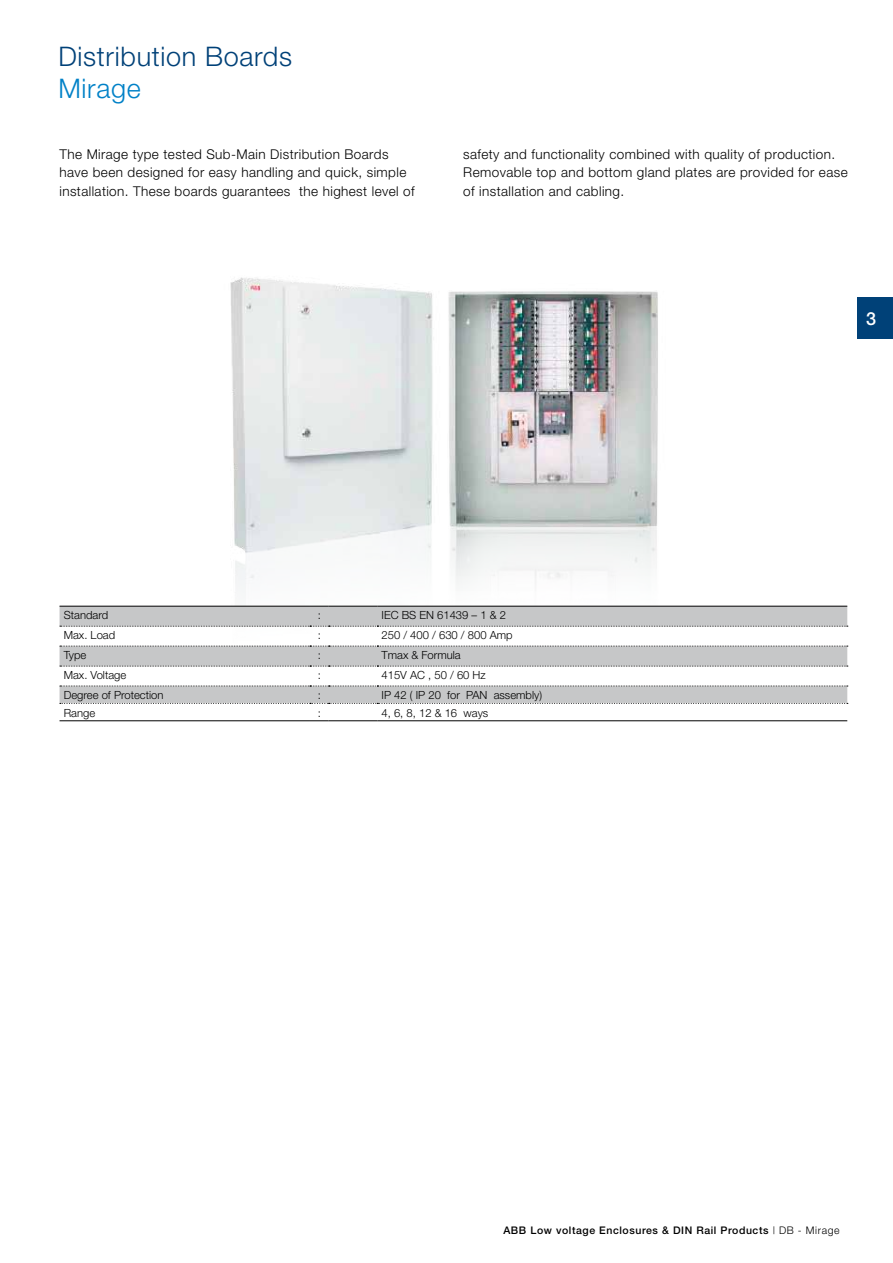
<style>
.page{position:relative;width:893px;height:1263px;background:#fff}
.page>*{position:absolute;margin:0;border:0;box-sizing:border-box;transform-origin:0 0}
.t1{font:300 27px "Helvetica Neue";letter-spacing:.025em;color:#004178}
.t2{font:300 27px "Helvetica Neue";letter-spacing:.025em;color:#0081c7}
.t3{font:500 18px "Helvetica Neue";color:#fff}
.t4{font:300 13.5px/18.8px "Helvetica Neue";letter-spacing:.03em;color:#000}
.t5{font:300 11.25px "Helvetica Neue";color:#000}
.t6{font:500 10.5px "Helvetica Neue";letter-spacing:.055em;color:#000}
.s1{font-weight:300}
</style>
<div class="page">
<div style="left:857px;top:297px;width:36px;height:41px;background:#004178"></div>
<img style="left:215px;top:277px;width:460px;height:445px">
<svg style="left:60px;top:607px;width:787px;height:96px;fill:#c6c7c8"></svg>
<svg style="left:60px;top:626px;width:788px;height:1px"></svg>
<svg style="left:60px;top:646px;width:788px;height:1px"></svg>
<svg style="left:60px;top:666px;width:788px;height:1px"></svg>
<svg style="left:60px;top:686px;width:788px;height:1px"></svg>
<hr style="left:60px;top:606px;width:250px;height:1px;background:#000">
<svg style="left:310px;top:606px;width:19px;height:1px"></svg>
<hr style="left:329px;top:606px;width:48px;height:1px;background:#000">
<hr style="left:377px;top:606px;width:470px;height:1px;background:#000">
<hr style="left:60px;top:720px;width:250px;height:1px;background:#000">
<svg style="left:310px;top:720px;width:19px;height:1px"></svg>
<hr style="left:329px;top:720px;width:48px;height:1px;background:#000">
<hr style="left:377px;top:720px;width:470px;height:1px;background:#000">
<svg style="left:60px;top:703px;width:788px;height:1px"></svg>
<h1 class="t1" style="left:58px;top:40px;width:235px">Distribution Boards</h1>
<h1 class="t2" style="left:58px;top:72px;width:84px">Mirage</h1>
<p class="t4" style="left:60px;top:144px;width:357px">The Mirage type tested Sub-Main Distribution Boards have been designed for easy handling and quick, simple installation. These boards guarantees the highest level of</p>
<p class="t4" style="left:463px;top:144px;width:386px">safety and functionality combined with quality of production.<br>Removable top and bottom gland plates are provided for ease of installation and cabling.</p>
<h2 class="t3" style="left:866px;top:308px;width:12px">3</h2>
<p class="t5" style="left:64px;top:608px;width:46px">Standard</p>
<p class="t5" style="left:318px;top:608px;width:5px">:</p>
<p class="t5" style="left:382px;top:608px;width:126px">IEC BS EN 61439 – 1 &amp; 2</p>
<p class="t5" style="left:64px;top:628px;width:53px">Max. Load</p>
<p class="t5" style="left:318px;top:628px;width:5px">:</p>
<p class="t5" style="left:382px;top:628px;width:133px">250 / 400 / 630 / 800 Amp</p>
<p class="t5" style="left:64px;top:648px;width:24px">Type</p>
<p class="t5" style="left:318px;top:648px;width:5px">:</p>
<p class="t5" style="left:382px;top:648px;width:81px">Tmax &amp; Formula</p>
<p class="t5" style="left:64px;top:668px;width:64px">Max. Voltage</p>
<p class="t5" style="left:318px;top:668px;width:5px">:</p>
<p class="t5" style="left:382px;top:668px;width:106px">415V AC , 50 / 60 Hz</p>
<p class="t5" style="left:64px;top:688px;width:101px">Degree of Protection</p>
<p class="t5" style="left:318px;top:688px;width:5px">:</p>
<p class="t5" style="left:382px;top:688px;width:162px">IP 42 ( IP 20 for PAN assembly)</p>
<p class="t5" style="left:64px;top:706px;width:33px">Range</p>
<p class="t5" style="left:318px;top:706px;width:5px">:</p>
<p class="t5" style="left:382px;top:706px;width:108px">4, 6, 8, 12 &amp; 16 ways</p>
<p class="t6" style="left:503px;top:1224px;width:338px">ABB Low voltage Enclosures &amp; DIN Rail Products <span class="s1">| DB - Mirage</span></p>
</div>
